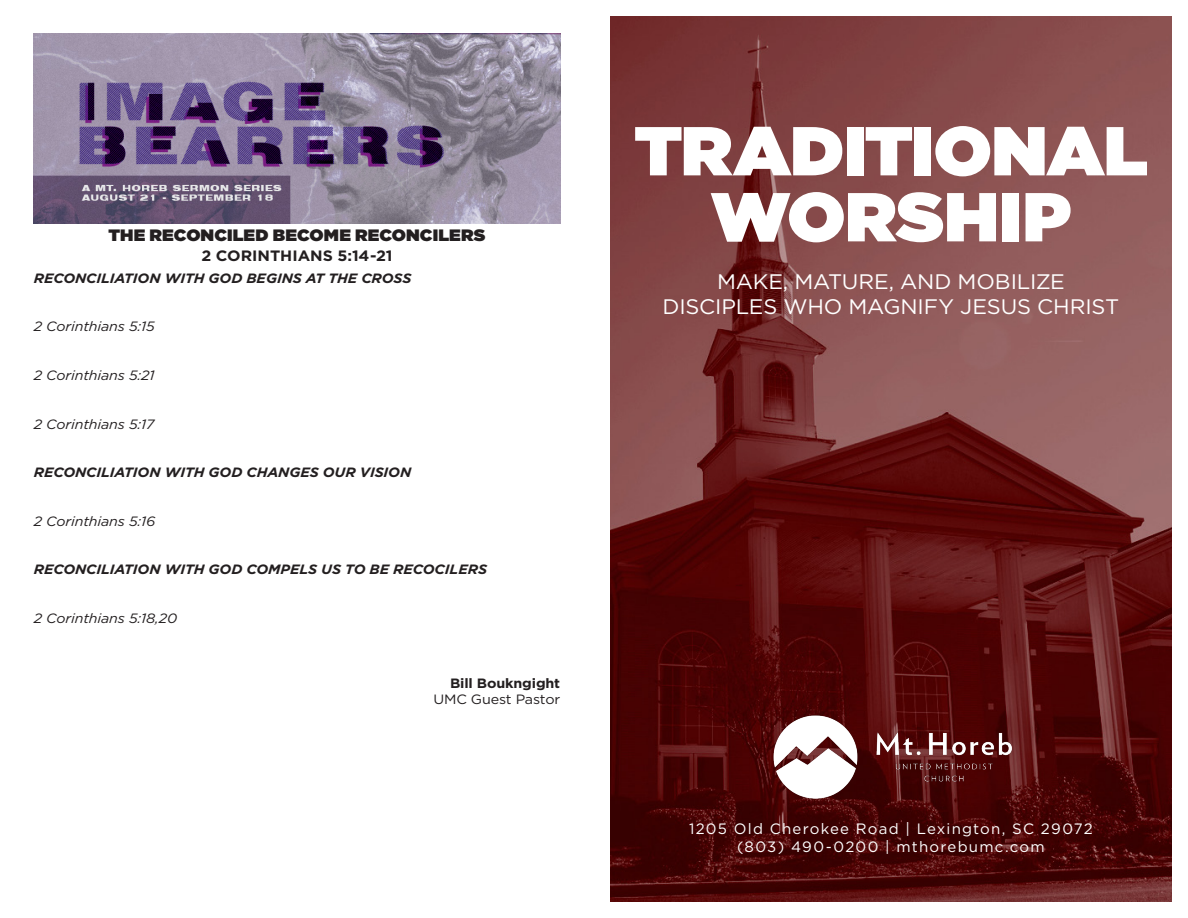
<style>
.page{position:relative;width:1188px;height:918px;background:#fff}
.page>*{position:absolute;margin:0;border:0;box-sizing:border-box;transform-origin:0 0}
.t1{font:900 69px/66px "Gotham";letter-spacing:-.005em;color:#fff;text-align:center;scale:1.04 1}
.t2{font:21px "Gotham";letter-spacing:-.01em;color:#fff;scale:1.04 1}
.t3{font:900 16.5px "Gotham";letter-spacing:.005em;color:#231f20;scale:1.06 1}
.t4{font:15px "Gotham";letter-spacing:.08em;color:#fff}
.t5{font:700 15px "Gotham";letter-spacing:-.005em;color:#231f20;scale:1.06 1}
.t6{font:italic 700 13.5px "Gotham";letter-spacing:-.01em;color:#231f20;scale:1.06 1}
.t7{font:italic 13.5px "Gotham";letter-spacing:-.01em;color:#231f20;scale:1.06 1}
.t8{font:700 13.5px "Gotham";letter-spacing:-.01em;color:#231f20;scale:1.06 1}
.t9{font:13.5px "Gotham";letter-spacing:-.01em;color:#231f20;scale:1.06 1}
</style>
<div class="page">
<img style="left:611px;top:16px;width:560px;height:885px">
<img style="left:741px;top:702px;width:300px;height:107px">
<img style="left:34px;top:34px;width:526px;height:190px">
<p class="t3" style="left:109px;top:224px;width:357px">THE RECONCILED BECOME RECONCILERS</p>
<p class="t5" style="left:201px;top:246px;width:182px">2 CORINTHIANS 5:14-21</p>
<p class="t6" style="left:34px;top:269px;width:358px">RECONCILIATION WITH GOD BEGINS AT THE CROSS</p>
<p class="t7" style="left:34px;top:318px;width:116px">2 Corinthians 5:15</p>
<p class="t7" style="left:34px;top:367px;width:116px">2 Corinthians 5:21</p>
<p class="t7" style="left:34px;top:415px;width:115px">2 Corinthians 5:17</p>
<p class="t6" style="left:34px;top:463px;width:358px">RECONCILIATION WITH GOD CHANGES OUR VISION</p>
<p class="t7" style="left:34px;top:512px;width:116px">2 Corinthians 5:16</p>
<p class="t6" style="left:34px;top:561px;width:429px">RECONCILIATION WITH GOD COMPELS US TO BE RECOCILERS</p>
<p class="t7" style="left:34px;top:610px;width:137px">2 Corinthians 5:18,20</p>
<p class="t8" style="left:450px;top:674px;width:105px">Bill Boukngight</p>
<p class="t9" style="left:433px;top:691px;width:121px">UMC Guest Pastor</p>
<p class="t1" style="left:634px;top:117px;width:495px">TRADITIONAL<br>WORSHIP</p>
<p class="t2" style="left:717px;top:268px;width:336px">MAKE, MATURE, AND MOBILIZE</p>
<p class="t2" style="left:663px;top:293px;width:441px">DISCIPLES WHO MAGNIFY JESUS CHRIST</p>
<p class="t4" style="left:689px;top:819px;width:405px">1205 Old Cherokee Road | Lexington, SC 29072</p>
<p class="t4" style="left:737px;top:837px;width:309px">(803) 490-0200 | mthorebumc.com</p>
</div>
